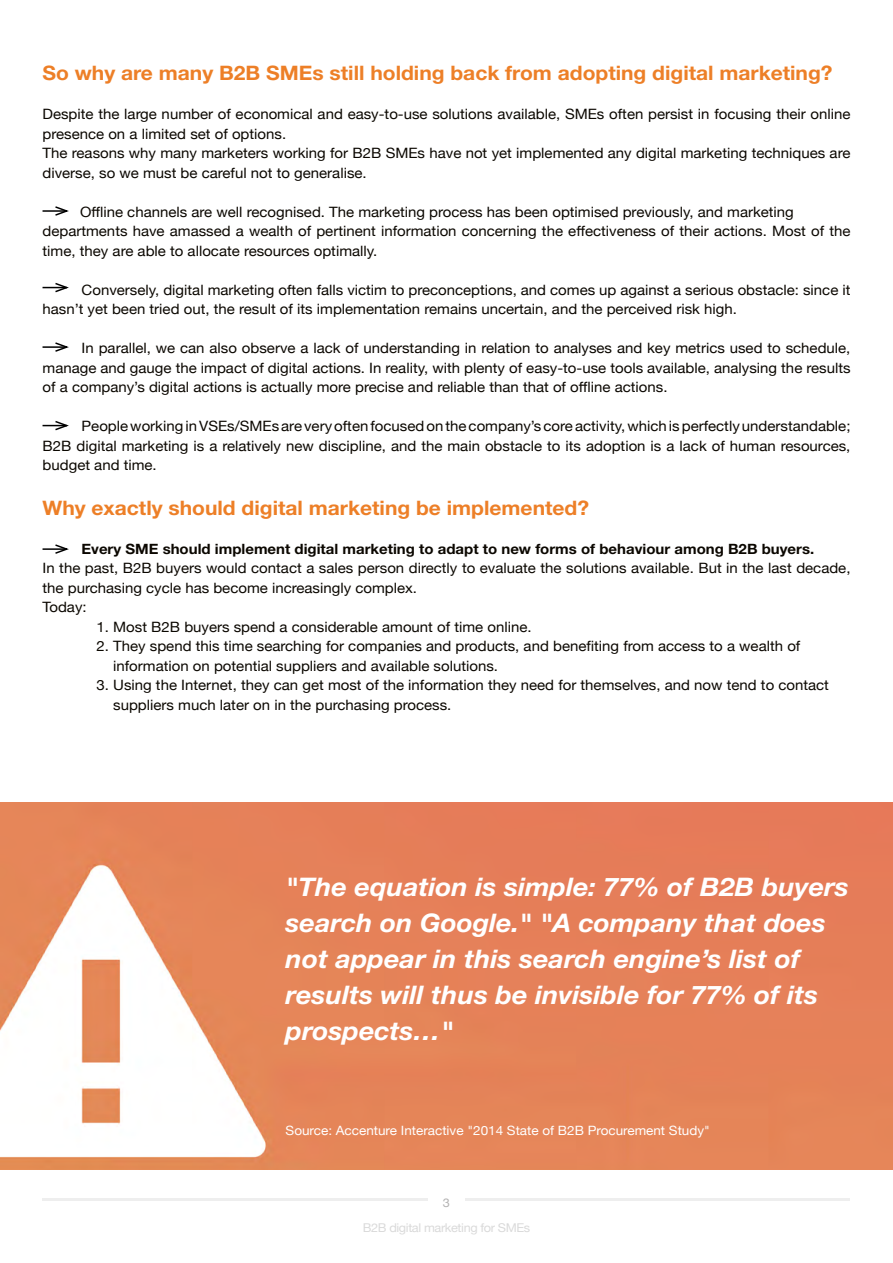
<style>
.page{position:relative;width:893px;height:1263px;background:#fff}
.page>*{position:absolute;margin:0;border:0;box-sizing:border-box;transform-origin:0 0}
.t1{font:italic 700 25.65px/36px "Helvetica Neue";color:#fff;scale:1.05 1}
.t2{font:700 19.95px "Helvetica Neue";color:#ed7f27;scale:1.05 1}
.t3{font:14.25px/19.5px "Helvetica Neue";color:#0b0700;scale:1.05 1}
.t4{font:700 14.25px "Helvetica Neue";color:#0b0700;scale:1.05 1}
.t5{font:12.9px "Helvetica Neue";color:#fff;scale:1.05 1}
.t6{font:12.15px "Helvetica Neue";letter-spacing:-.03em;color:#dadada;scale:1.05 1}
.t7{font:12.15px "Helvetica Neue";color:#b3b2b2;scale:1.05 1}
</style>
<div class="page">
<hr style="left:43px;top:1198px;width:807px;height:3px;background:#eee">
<div style="left:428px;top:1190px;width:37px;height:19px;background:#fff"></div>
<hr style="left:43px;top:210px;width:24px;height:2px;background:#000">
<svg style="left:54px;top:206px;width:15px;height:10px"></svg>
<svg style="left:43px;top:282px;width:26px;height:11px"></svg>
<hr style="left:43px;top:346px;width:24px;height:2px;background:#000">
<svg style="left:54px;top:342px;width:15px;height:10px"></svg>
<svg style="left:43px;top:421px;width:26px;height:10px"></svg>
<hr style="left:43px;top:548px;width:24px;height:2px;background:#000">
<svg style="left:54px;top:544px;width:15px;height:10px"></svg>
<img style="left:0;top:803px;width:893px;height:367px">
<h2 class="t2" style="left:43px;top:61px;width:754px">So why are many B2B SMEs still holding back from adopting digital marketing?</h2>
<p class="t3" style="left:43px;top:105px;width:771px">Despite the large number of economical and easy-to-use solutions available, SMEs often persist in focusing their online presence on a limited set of options.<br>The reasons why many marketers working for B2B SMEs have not yet implemented any digital marketing techniques are diverse, so we must be careful not to generalise.</p>
<p class="t3" style="left:43px;top:203px;width:771px;text-indent:37px">Offline channels are well recognised. The marketing process has been optimised previously, and marketing departments have amassed a wealth of pertinent information concerning the effectiveness of their actions. Most of the time, they are able to allocate resources optimally.</p>
<p class="t3" style="left:43px;top:281px;width:771px;text-indent:39px">Conversely, digital marketing often falls victim to preconceptions, and comes up against a serious obstacle: since it hasn’t yet been tried out, the result of its implementation remains uncertain, and the perceived risk high.</p>
<p class="t3" style="left:43px;top:339px;width:771px;text-align:justify;text-indent:39px">In parallel, we can also observe a lack of understanding in relation to analyses and key metrics used to schedule, manage and gauge the impact of digital actions. In reality, with plenty of easy-to-use tools available, analysing the results of a company’s digital actions is actually more precise and reliable than that of offline actions.</p>
<p class="t3" style="left:43px;top:417px;width:771px;text-align:justify;text-indent:39px">People working in VSEs/SMEs are very often focused on the company’s core activity, which is perfectly understandable; B2B digital marketing is a relatively new discipline, and the main obstacle to its adoption is a lack of human resources, budget and time.</p>
<h2 class="t2" style="left:43px;top:495px;width:522px">Why exactly should digital marketing be implemented?</h2>
<p class="t4" style="left:82px;top:540px;width:699px">Every SME should implement digital marketing to adapt to new forms of behaviour among B2B buyers.</p>
<p class="t3" style="left:43px;top:559px;width:771px">In the past, B2B buyers would contact a sales person directly to evaluate the solutions available. But in the last decade, the purchasing cycle has become increasingly complex.<br>Today:</p>
<p class="t3" style="left:97px;top:618px;width:416px">1. Most B2B buyers spend a considerable amount of time online.</p>
<p class="t3" style="left:113px;top:637px;width:656px;text-indent:-17px">2. They spend this time searching for companies and products, and benefiting from access to a wealth of information on potential suppliers and available solutions.</p>
<p class="t3" style="left:113px;top:676px;width:683px;text-indent:-17px">3. Using the Internet, they can get most of the information they need for themselves, and now tend to contact suppliers much later on in the purchasing process.</p>
<h1 class="t1" style="left:286px;top:868px;width:538px">"The equation is simple: 77% of B2B buyers search on Google." "A company that does not appear in this search engine’s list of results will thus be invisible for 77% of its prospects…"</h1>
<p class="t5" style="left:286px;top:1121px;width:406px">Source: Accenture Interactive "2014 State of B2B Procurement Study"</p>
<p class="t7" style="left:443px;top:1193px;width:8px">3</p>
<p class="t6" style="left:363px;top:1219px;width:161px">B2B digital marketing for SMEs</p>
</div>
